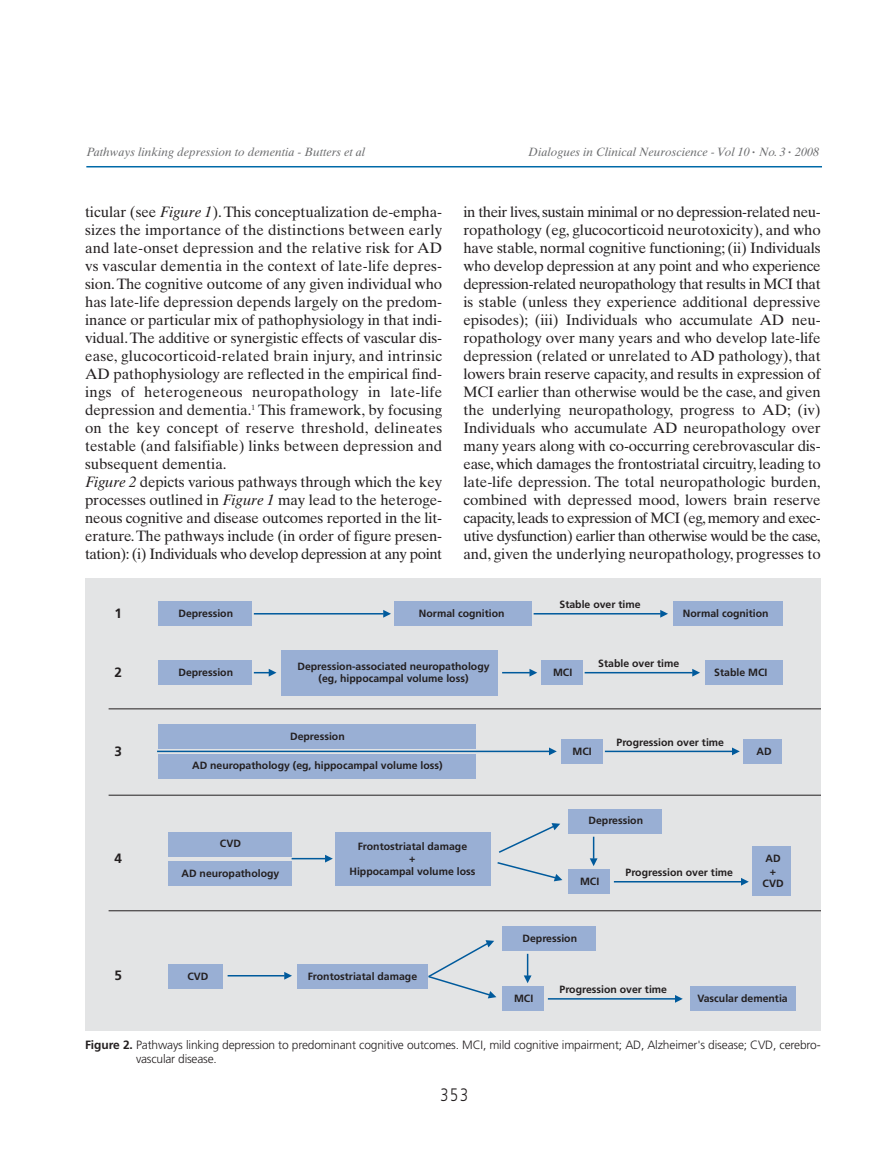
<style>
.page{position:relative;width:893px;height:1149px;background:#fff}
.page>*{position:absolute;margin:0;border:0;box-sizing:border-box;transform-origin:0 0}
.t1{font:300 18px "Frutiger";color:#231f20;scale:.8 1}
.t2{font:15px/18px "Times Ten";letter-spacing:-.005em;color:#231f20}
.t3{font:700 13.5px "Frutiger";color:#231f20}
.t4{font:300 12px/14.2px "Frutiger";letter-spacing:-.015em;color:#231f20}
.t5{font:italic 12px "Times Ten";color:#6d6e70}
.t6{font:700 10.5px/12.6px "Frutiger";color:#231f20;text-align:center}
.s1{font-style:italic}
.s2{font-weight:700}
</style>
<div class="page">
<hr style="left:86px;top:166px;width:736px;height:1px;background:#006aa8">
<div style="left:85px;top:578px;width:736px;height:452px;background:#e3e4e5"></div>
<div style="left:158px;top:601px;width:93px;height:24px;background:#99afd4"></div>
<div style="left:568px;top:808px;width:93px;height:25px;background:#99afd4"></div>
<div style="left:394px;top:601px;width:137px;height:24px;background:#99afd4"></div>
<div style="left:673px;top:601px;width:109px;height:24px;background:#99afd4"></div>
<div style="left:158px;top:660px;width:93px;height:24px;background:#99afd4"></div>
<div style="left:282px;top:650px;width:216px;height:45px;background:#99afd4"></div>
<div style="left:705px;top:660px;width:77px;height:24px;background:#99afd4"></div>
<div style="left:541px;top:660px;width:42px;height:24px;background:#99afd4"></div>
<div style="left:159px;top:724px;width:317px;height:24px;background:#99afd4"></div>
<div style="left:159px;top:753px;width:317px;height:25px;background:#99afd4"></div>
<div style="left:743px;top:739px;width:39px;height:24px;background:#99afd4"></div>
<div style="left:561px;top:739px;width:41px;height:24px;background:#99afd4"></div>
<div style="left:168px;top:831px;width:124px;height:25px;background:#99afd4"></div>
<div style="left:168px;top:861px;width:124px;height:24px;background:#99afd4"></div>
<div style="left:335px;top:831px;width:156px;height:25px;background:#99afd4"></div>
<div style="left:335px;top:853px;width:156px;height:32px;background:#99afd4"></div>
<div style="left:752px;top:846px;width:39px;height:49px;background:#99afd4"></div>
<div style="left:568px;top:869px;width:42px;height:24px;background:#99afd4"></div>
<div style="left:502px;top:925px;width:93px;height:25px;background:#99afd4"></div>
<div style="left:691px;top:986px;width:105px;height:24px;background:#99afd4"></div>
<div style="left:168px;top:963px;width:55px;height:25px;background:#99afd4"></div>
<div style="left:297px;top:963px;width:131px;height:25px;background:#99afd4"></div>
<div style="left:502px;top:986px;width:42px;height:24px;background:#99afd4"></div>
<hr style="left:254px;top:613px;width:130px;height:1px;background:#005a9c">
<svg style="left:383px;top:610px;width:8px;height:7px"></svg>
<hr style="left:534px;top:613px;width:127px;height:1px;background:#005a9c">
<svg style="left:660px;top:610px;width:8px;height:7px"></svg>
<svg style="left:254px;top:669px;width:22px;height:7px"></svg>
<hr style="left:585px;top:671px;width:108px;height:2px;background:#005a9c">
<svg style="left:692px;top:669px;width:8px;height:7px"></svg>
<hr style="left:502px;top:671px;width:28px;height:2px;background:#005a9c">
<svg style="left:529px;top:669px;width:8px;height:7px"></svg>
<svg style="left:590px;top:836px;width:7px;height:29px"></svg>
<hr style="left:605px;top:750px;width:127px;height:2px;background:#005a9c">
<svg style="left:732px;top:747px;width:8px;height:8px"></svg>
<hr style="left:157px;top:750px;width:392px;height:2px;background:#005a9c">
<svg style="left:549px;top:747px;width:8px;height:8px"></svg>
<hr style="left:614px;top:880px;width:127px;height:2px;background:#005a9c">
<svg style="left:741px;top:878px;width:8px;height:7px"></svg>
<hr style="left:292px;top:857px;width:33px;height:2px;background:#005a9c">
<svg style="left:325px;top:854px;width:8px;height:8px"></svg>
<svg style="left:498px;top:823px;width:62px;height:30px"></svg>
<svg style="left:497px;top:862px;width:65px;height:19px"></svg>
<svg style="left:524px;top:953px;width:7px;height:29px"></svg>
<hr style="left:548px;top:997px;width:127px;height:2px;background:#005a9c">
<svg style="left:675px;top:995px;width:8px;height:7px"></svg>
<hr style="left:228px;top:974px;width:57px;height:2px;background:#005a9c">
<svg style="left:284px;top:972px;width:8px;height:7px"></svg>
<svg style="left:427px;top:940px;width:69px;height:58px"></svg>
<hr style="left:109px;top:708px;width:712px;height:1px;background:#231f20">
<hr style="left:109px;top:794px;width:712px;height:1px;background:#231f20">
<hr style="left:109px;top:910px;width:712px;height:1px;background:#231f20">
<p class="t5" style="left:87px;top:147px;width:280px">Pathways linking depression to dementia - Butters et al</p>
<p class="t5" style="left:528px;top:147px;width:292px">Dialogues in Clinical Neuroscience - Vol 10 <sup>.</sup> No. 3 <sup>.</sup> 2008</p>
<p class="t2" style="left:85px;top:204px;width:359px">ticular (see <span class="s1">Figure 1</span>).This conceptualization de-empha&shy;sizes the importance of the distinctions between early and late-onset depression and the relative risk for AD vs vascular dementia in the context of late-life depres&shy;sion.The cognitive outcome of any given individual who has late-life depression depends largely on the predom&shy;inance or particular mix of pathophysiology in that indi&shy;vidual.The additive or synergistic effects of vascular dis&shy;ease, glucocorticoid-related brain injury, and intrinsic AD pathophysiology are reflected in the empirical find&shy;ings of heterogeneous neuropathology in late-life depression and dementia.<sup>1</sup> This framework, by focusing on the key concept of reserve threshold, delineates testable (and falsifiable) links between depression and subsequent dementia.<br><span class="s1">Figure 2</span> depicts various pathways through which the key processes outlined in <span class="s1">Figure 1</span> may lead to the heteroge&shy;neous cognitive and disease outcomes reported in the lit&shy;erature.The pathways include (in order of figure presen&shy;tation): (i) Individuals who develop depression at any point</p>
<p class="t2" style="left:463px;top:204px;width:359px;text-align:justify">in their lives, sustain minimal or no depression-related neu&shy;ropathology (eg, glucocorticoid neurotoxicity), and who have stable, normal cognitive functioning; (ii) Individuals who develop depression at any point and who experience depression-related neuropathology that results in MCI that is stable (unless they experience additional depressive episodes); (iii) Individuals who accumulate AD neu&shy;ropathology over many years and who develop late-life depression (related or unrelated to AD pathology), that lowers brain reserve capacity, and results in expression of MCI earlier than otherwise would be the case, and given the underlying neuropathology, progress to AD; (iv)<br>Individuals who accumulate AD neuropathology over many years along with co-occurring cerebrovascular dis&shy;ease, which damages the frontostriatal circuitry, leading to late-life depression. The total neuropathologic burden, combined with depressed mood, lowers brain reserve capacity, leads to expression of MCI (eg, memory and exec&shy;utive dysfunction) earlier than otherwise would be the case, and, given the underlying neuropathology, progresses to</p>
<p class="t3" style="left:114px;top:606px;width:9px">1</p>
<p class="t6" style="left:178px;top:607px;width:56px">Depression</p>
<p class="t6" style="left:559px;top:598px;width:83px">Stable over time</p>
<p class="t6" style="left:419px;top:607px;width:87px">Normal cognition</p>
<p class="t6" style="left:683px;top:607px;width:87px">Normal cognition</p>
<p class="t3" style="left:114px;top:666px;width:9px">2</p>
<p class="t6" style="left:598px;top:657px;width:83px">Stable over time</p>
<p class="t6" style="left:178px;top:666px;width:56px">Depression</p>
<p class="t6" style="left:297px;top:660px;width:194px">Depression-associated neuropathology (eg, hippocampal volume loss)</p>
<p class="t6" style="left:553px;top:666px;width:21px">MCI</p>
<p class="t6" style="left:714px;top:666px;width:55px">Stable MCI</p>
<p class="t3" style="left:114px;top:744px;width:9px">3</p>
<p class="t6" style="left:290px;top:730px;width:56px">Depression</p>
<p class="t6" style="left:192px;top:759px;width:252px">AD neuropathology (eg, hippocampal volume loss)</p>
<p class="t6" style="left:617px;top:736px;width:109px">Progression over time</p>
<p class="t6" style="left:573px;top:745px;width:21px">MCI</p>
<p class="t6" style="left:756px;top:745px;width:17px">AD</p>
<p class="t6" style="left:588px;top:814px;width:56px">Depression</p>
<p class="t3" style="left:114px;top:851px;width:9px">4</p>
<p class="t6" style="left:220px;top:837px;width:22px">CVD</p>
<p class="t6" style="left:182px;top:867px;width:99px">AD neuropathology</p>
<p class="t6" style="left:349px;top:839px;width:128px">Frontostriatal damage<br>+<br>Hippocampal volume loss</p>
<p class="t6" style="left:765px;top:852px;width:17px">AD +</p>
<p class="t6" style="left:626px;top:866px;width:109px">Progression over time</p>
<p class="t6" style="left:580px;top:875px;width:21px">MCI</p>
<p class="t6" style="left:763px;top:877px;width:22px">CVD</p>
<p class="t6" style="left:522px;top:931px;width:56px">Depression</p>
<p class="t3" style="left:114px;top:968px;width:9px">5</p>
<p class="t6" style="left:187px;top:969px;width:22px">CVD</p>
<p class="t6" style="left:308px;top:969px;width:111px">Frontostriatal damage</p>
<p class="t6" style="left:560px;top:983px;width:109px">Progression over time</p>
<p class="t6" style="left:514px;top:992px;width:21px">MCI</p>
<p class="t6" style="left:697px;top:992px;width:92px">Vascular dementia</p>
<p class="t4" style="left:136px;top:1037px;width:686px;text-indent:-51px"><span class="s2">Figure 2.</span> Pathways linking depression to predominant cognitive outcomes. MCI, mild cognitive impairment; AD, Alzheimer's disease; CVD, cerebro&shy;vascular disease.</p>
<p class="t1" style="left:440px;top:1085px;width:36px">353</p>
</div>
